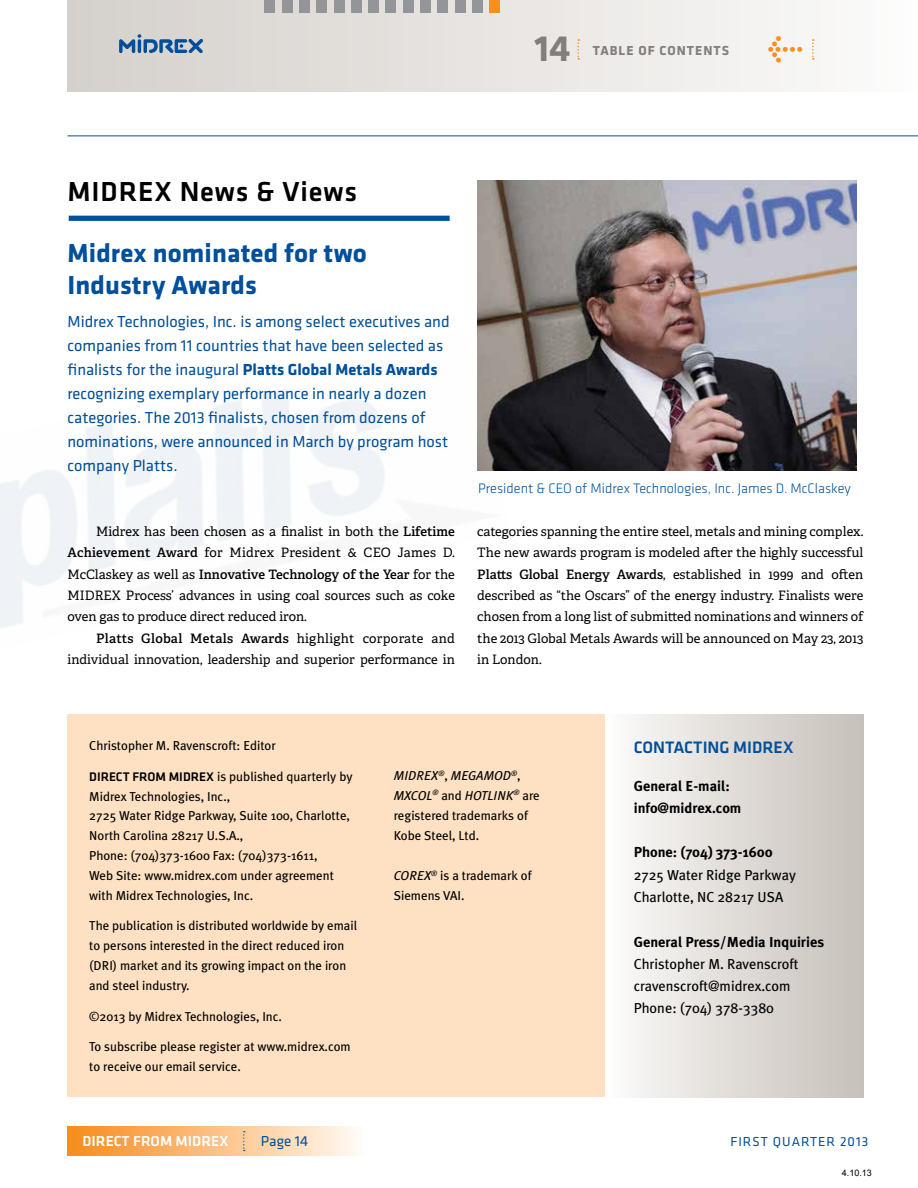
<style>
.page{position:relative;width:918px;height:1188px;background:#fff}
.page>*{position:absolute;margin:0;border:0;box-sizing:border-box;transform-origin:0 0}
.t1{font:700 37.8px "Klavika";color:#837e7e}
.t2{font:700 29.1px "Meta Plus";color:#f78f1e}
.t3{font:500 28.5px "Klavika";letter-spacing:.03em;color:#000}
.t4{font:700 27px/32.4px "Klavika";letter-spacing:.005em;color:#004f9a}
.t5{font:500 17.25px "Klavika";color:#004f9a}
.t6{font:16.5px/24px "Klavika";color:#004f9a}
.t7{font:500 15px "Klavika";letter-spacing:.005em;color:#fff}
.t8{font:15px "Klavika";color:#004f9a}
.t9{font:14.4px/22.2px "Meta Plus";color:#000}
.t10{font:700 14.4px/22.2px "Meta Plus";color:#000}
.t11{font:300 14.25px "Klavika";color:#00539b}
.t12{font:13.5px "Klavika";letter-spacing:.075em;color:#004f9a}
.t13{font:700 13.5px "Klavika";letter-spacing:.075em;color:#837e7e}
.t14{font:12.9px/21.3px "Adelle";color:#000;text-align:justify}
.t15{font:12.9px/20px "Meta Plus";color:#000}
.t16{font:500 12.9px "Klavika";color:#000}
.t17{font:9px "Arial";color:#000}
.s1{font-weight:700}
.s2{font-weight:600}
.s3{font-style:italic}
</style>
<div class="page">
<div style="left:68px;top:0;width:850px;height:92px;background:linear-gradient(to right,#d4cfcb,#fcfbfa)"></div>
<svg style="left:119px;top:34px;width:84px;height:20px;background:#829fba"></svg>
<svg style="left:812px;top:39px;width:2px;height:21px"></svg>
<svg style="left:578px;top:39px;width:1px;height:21px"></svg>
<div style="left:68px;top:1126px;width:296px;height:30px;background:linear-gradient(to right,#f78a1a,#fffaf4)"></div>
<svg style="left:243px;top:1131px;width:2px;height:20px"></svg>
<div style="left:265px;top:0;width:10px;height:13px;background:#939598"></div>
<div style="left:282px;top:0;width:10px;height:13px;background:#939598"></div>
<div style="left:299px;top:0;width:11px;height:13px;background:#939598"></div>
<div style="left:317px;top:0;width:10px;height:13px;background:#939598"></div>
<div style="left:334px;top:0;width:10px;height:13px;background:#939598"></div>
<div style="left:351px;top:0;width:10px;height:13px;background:#939598"></div>
<div style="left:369px;top:0;width:10px;height:13px;background:#939598"></div>
<div style="left:386px;top:0;width:10px;height:13px;background:#939598"></div>
<div style="left:403px;top:0;width:10px;height:13px;background:#939598"></div>
<div style="left:420px;top:0;width:10px;height:13px;background:#939598"></div>
<div style="left:438px;top:0;width:10px;height:13px;background:#939598"></div>
<div style="left:455px;top:0;width:10px;height:13px;background:#939598"></div>
<div style="left:472px;top:0;width:10px;height:13px;background:#939598"></div>
<div style="left:490px;top:0;width:10px;height:13px;background:#f78f1e"></div>
<hr style="left:68px;top:136px;width:850px;height:1px;background:#004f9a">
<div style="left:68px;top:714px;width:796px;height:383px;background:#fee1c3"></div>
<div style="left:605px;top:714px;width:259px;height:383px;background:linear-gradient(to right,#fcfbfa,#c6bfb9)"></div>
<div style="left:69px;top:216px;width:381px;height:5px;background:#004f9a"></div>
<img style="left:477px;top:180px;width:379px;height:291px">
<h1 class="t1" style="left:535px;top:21px;width:38px">14</h1>
<h2 class="t2" style="left:767px;top:31px;width:38px">&lt;</h2>
<p class="t13" style="left:593px;top:40px;width:138px">table of contents</p>
<h3 class="t3" style="left:68px;top:173px;width:52px">MIDREX</h3>
<h3 class="t3" style="left:180px;top:173px;width:179px">NEWS &amp; VIEWS</h3>
<h3 class="t4" style="left:68px;top:235px;width:301px">Midrex nominated for two<br>Industry Awards</h3>
<p class="t6" style="left:68px;top:309px;width:384px">Midrex Technologies, I nc. is among select executives and companies from 11 countries that have been selected as finalists for the inaugural <span class="s1">Platts Global Metals Awards </span>recognizing exemplary performance in nearly a dozen categories. The 2013 finalists, chosen from dozens of nominations, were announced in March by program host company Platts.</p>
<p class="t14" style="left:68px;top:521px;width:389px;text-indent:29px">Midrex has been chosen as a finalist in both the <span class="s2">Lifetime Achievement Award</span> for Midrex President &amp; CEO James D.<br>McClaskey as well as <span class="s2">Innovative Technology of the Year</span> for the MIDREX Process’ advances in using coal sources such as coke oven gas to produce direct reduced iron.</p>
<p class="t14" style="left:68px;top:628px;width:389px;text-align:right"><span class="s2">Platts Global Metals Awards</span> highlight corporate and individual innovation, leadership and superior performance in</p>
<p class="t11" style="left:478px;top:479px;width:374px">President &amp; CEO of Midrex Technologies, Inc. James D. McClaskey</p>
<p class="t14" style="left:477px;top:521px;width:388px">categories spanning the entire steel, metals and mining complex.<br>The new awards program is modeled after the highly successful <span class="s2">Platts Global Energy Awards</span>, established in 1999 and often described as “the Oscars” of the energy industry. Finalists were chosen from a long list of submitted nominations and winners of the 2013 Global Metals Awards will be announced on May 23, 2013 in London.</p>
<p class="t15" style="left:89px;top:736px;width:188px">Christopher M. Ravenscroft: Editor</p>
<p class="t16" style="left:89px;top:768px;width:20px">DIRECT</p>
<p class="t16" style="left:133px;top:768px;width:17px">FROM</p>
<p class="t16" style="left:169px;top:768px;width:23px">MIDREX</p>
<p class="t15" style="left:89px;top:766px;width:265px;text-indent:128px">is published quarterly by Midrex Technologies, Inc.,<br>2725 Water Ridge Parkway, Suite 100, Charlotte, North Carolina 28217 U.S.A.,<br>Phone: (704)373-1600 Fax: (704)373-1611,<br>Web Site: www.midrex.com under agreement with Midrex Technologies, Inc.</p>
<p class="t15" style="left:89px;top:916px;width:269px">The publication is distributed worldwide by email to persons interested in the direct reduced iron (DRI) market and its growing impact on the iron and steel industry.</p>
<p class="t15" style="left:89px;top:1006px;width:194px">©2013 by Midrex Technologies, Inc.</p>
<p class="t15" style="left:89px;top:1036px;width:263px">To subscribe please register at www.midrex.com to receive our email service.</p>
<p class="t15" style="left:394px;top:765px;width:148px"><span class="s3">MIDREX</span><sup>®</sup>, <span class="s3">MEGAMOD</span><sup>®</sup>,<br><span class="s3">MXCOL</span><sup>®</sup> and <span class="s3">HOTLINK</span><sup>®</sup> are registered trademarks of<br>Kobe Steel, Ltd.</p>
<p class="t15" style="left:394px;top:866px;width:139px"><span class="s3">COREX</span><sup>®</sup> is a trademark of<br>Siemens VAI.</p>
<h3 class="t5" style="left:634px;top:735px;width:161px">CONTACTI NG MI DREX</h3>
<p class="t10" style="left:634px;top:775px;width:109px">General E-mail: info@midrex.com</p>
<p class="t10" style="left:634px;top:841px;width:141px">Phone: (704) 373-1600</p>
<p class="t9" style="left:634px;top:864px;width:164px">2725 Water Ridge Parkway<br>Charlotte, NC 28217 USA</p>
<p class="t10" style="left:634px;top:930px;width:192px">General Press/Media Inquiries</p>
<p class="t9" style="left:634px;top:953px;width:166px">Christopher M. Ravenscroft cravenscroft@midrex.com<br>Phone: (704) 378-3380</p>
<p class="t7" style="left:82px;top:1131px;width:148px">DI RECT FROM MI DREX</p>
<p class="t8" style="left:261px;top:1132px;width:49px">Page 14</p>
<p class="t12" style="left:730px;top:1133px;width:140px">first qUArTER 2013</p>
<p class="t17" style="left:842px;top:1167px;width:32px">4.10.13</p>
</div>
